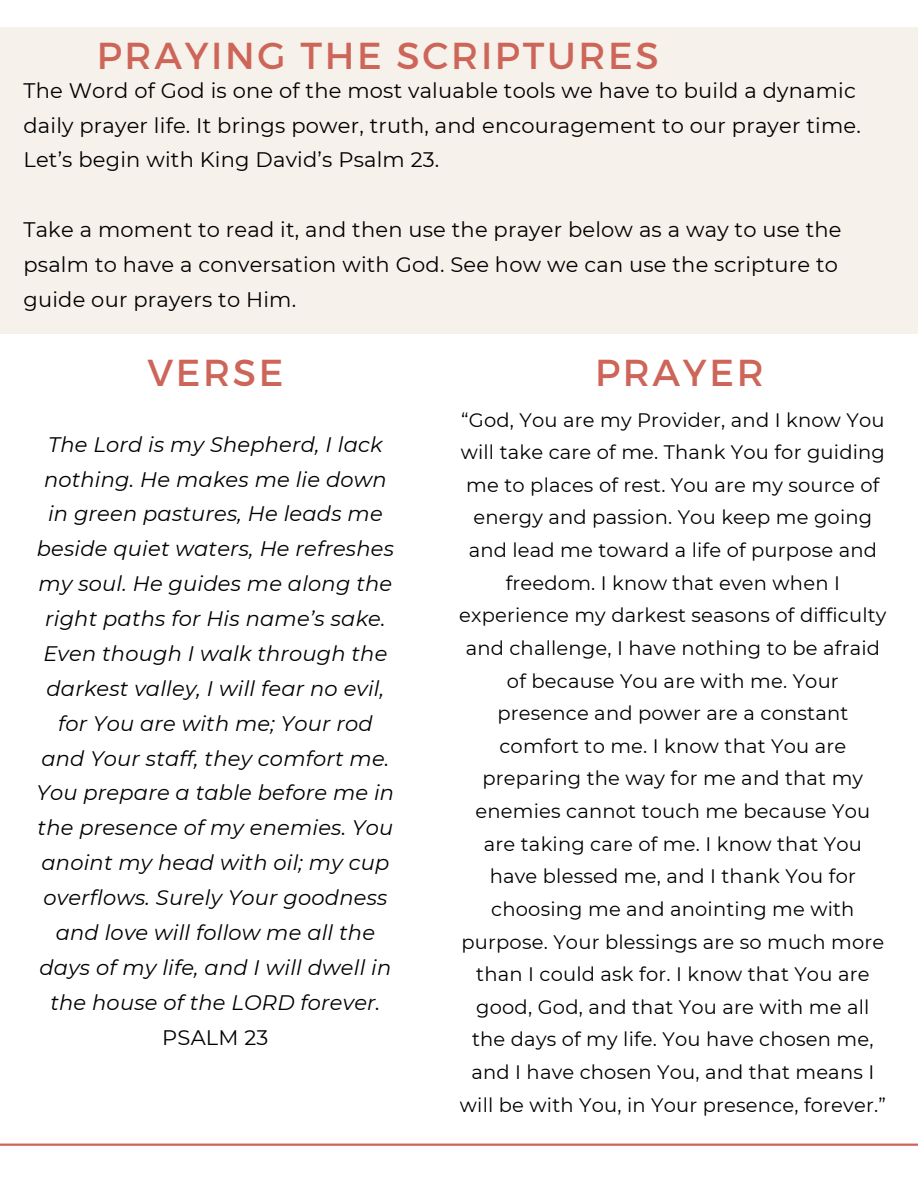
<style>
.page{position:relative;width:918px;height:1188px;background:#fff}
.page>*{position:absolute;margin:0;border:0;box-sizing:border-box;transform-origin:0 0}
.t1{font:37.5px "Montserrat";letter-spacing:.07em;color:#cd6659}
.t2{font:italic 21px/34.8px "Montserrat";letter-spacing:.01em;color:#000;text-align:center}
.t3{font:21px/34.8px "Montserrat";letter-spacing:.01em;color:#000}
.t4{font:19.5px/32.7px "Montserrat";letter-spacing:.01em;color:#000;text-align:center}
</style>
<div class="page">
<div style="left:0;top:28px;width:918px;height:305px;background:#f6f1ea"></div>
<hr style="left:0;top:1144px;width:918px;height:2px;background:#cd6659">
<h1 class="t1" style="left:97px;top:31px;width:563px">PRAYING THE SCRIPTURES</h1>
<p class="t3" style="left:23px;top:73px;width:839px">The Word of God is one of the most valuable tools we have to build a dynamic daily prayer life. It brings power, truth, and encouragement to our prayer time.<br>Let’s begin with King David’s Psalm 23.</p>
<p class="t3" style="left:23px;top:212px;width:820px">Take a moment to read it, and then use the prayer below as a way to use the psalm to have a conversation with God. See how we can use the scripture to guide our prayers to Him.</p>
<h1 class="t1" style="left:147px;top:348px;width:137px">VERSE</h1>
<h1 class="t1" style="left:595px;top:348px;width:170px">PRAYER</h1>
<p class="t4" style="left:459px;top:403px;width:429px">“God, You are my Provider, and I know You will take care of me. Thank You for guiding me to places of rest. You are my source of energy and passion. You keep me going and lead me toward a life of purpose and freedom. I know that even when I experience my darkest seasons of difficulty and challenge, I have nothing to be afraid of because You are with me. Your presence and power are a constant comfort to me. I know that You are preparing the way for me and that my enemies cannot touch me because You are taking care of me. I know that You have blessed me, and I thank You for choosing me and anointing me with purpose. Your blessings are so much more than I could ask for. I know that You are good, God, and that You are with me all the days of my life. You have chosen me, and I have chosen You, and that means I will be with You, in Your presence, forever.”</p>
<p class="t2" style="left:37px;top:427px;width:359px">The Lord is my Shepherd, I lack nothing. He makes me lie down in green pastures, He leads me beside quiet waters, He refreshes my soul. He guides me along the right paths for His name’s sake.<br>Even though I walk through the darkest valley, I will fear no evil, for You are with me; Your rod and Your staff, they comfort me.<br>You prepare a table before me in the presence of my enemies. You anoint my head with oil; my cup overflows. Surely Your goodness and love will follow me all the days of my life, and I will dwell in the house of the LORD forever.</p>
<p class="t3" style="left:162px;top:1020px;width:108px">PSALM 23</p>
</div>
